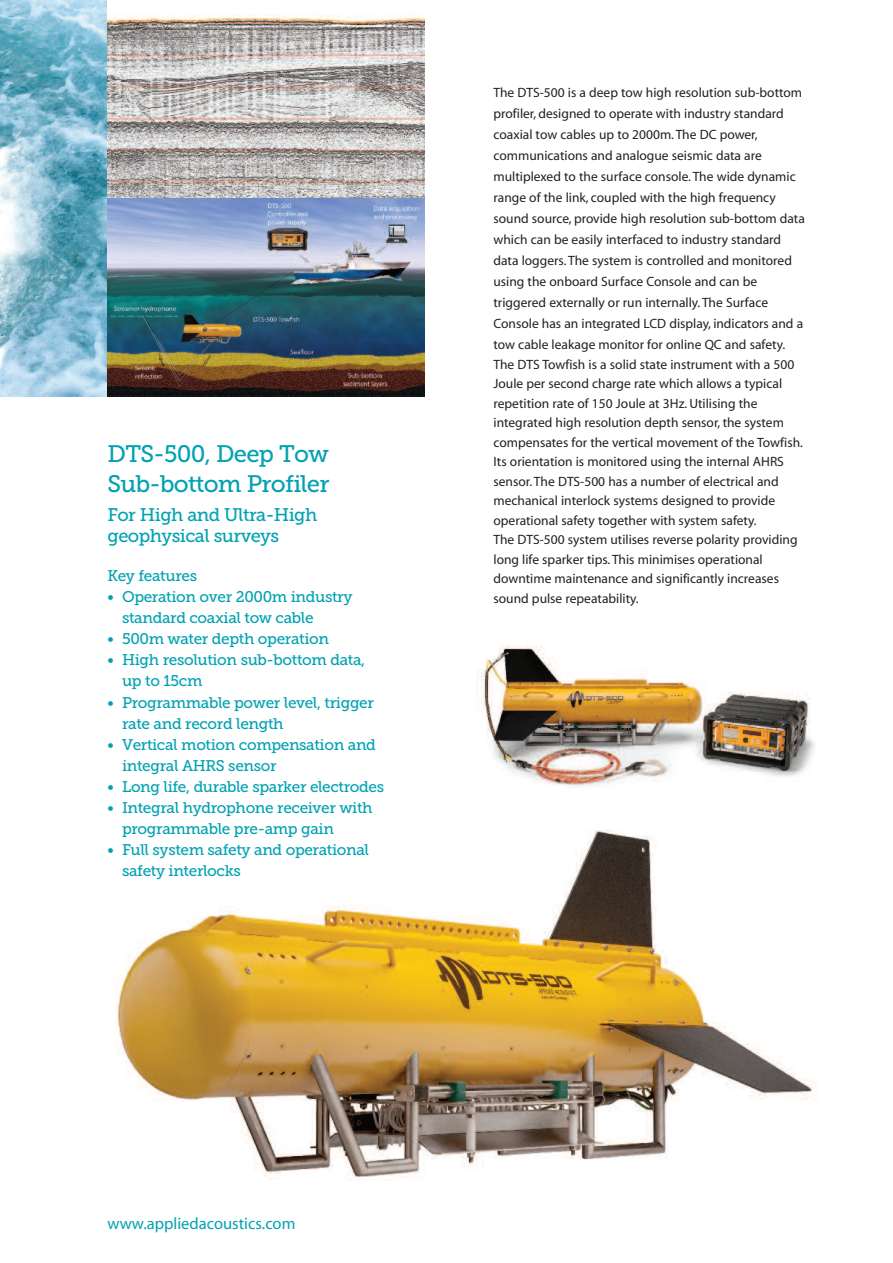
<style>
.page{position:relative;width:893px;height:1263px;background:#fff}
.page>*{position:absolute;margin:0;border:0;box-sizing:border-box;transform-origin:0 0}
.t1{font:23.85px/29.4px "Museo Slab 500";letter-spacing:-.03em;color:#00a2b2}
.t2{font:18.15px/21px "Museo Slab 500";letter-spacing:-.03em;color:#00a2b2}
.t3{font:16.5px "Myriad";color:#00a2b2}
.t4{font:15.45px/21px "Museo Slab 500";letter-spacing:-.025em;color:#00a2b2}
.t5{font:13.5px/21px "Myriad";color:#231f20}
</style>
<div class="page">
<img style="left:106px;top:0;width:319px;height:198px">
<img style="left:106px;top:198px;width:319px;height:198px">
<img style="left:115px;top:830px;width:703px;height:351px">
<img style="left:481px;top:645px;width:334px;height:141px">
<img style="left:0;top:0;width:106px;height:396px">
<h1 class="t1" style="left:108px;top:441px;width:223px">DTS-500, Deep Tow<br>Sub-bottom Profiler</h1>
<h2 class="t2" style="left:108px;top:506px;width:211px">For High and Ultra-High geophysical surveys</h2>
<p class="t4" style="left:108px;top:567px;width:91px">Key features</p>
<p class="t4" style="left:122px;top:588px;width:232px;text-indent:-15px">• Operation over 2000m industry standard coaxial tow cable</p>
<p class="t4" style="left:108px;top:630px;width:223px">• 500m water depth operation</p>
<p class="t4" style="left:122px;top:651px;width:245px;text-indent:-15px">• High resolution sub-bottom data, up to 15cm</p>
<p class="t4" style="left:122px;top:693px;width:253px;text-indent:-15px">• Programmable power level, trigger rate and record length</p>
<p class="t4" style="left:122px;top:735px;width:255px;text-indent:-15px">• Vertical motion compensation and integral AHRS sensor</p>
<p class="t4" style="left:108px;top:777px;width:278px">• Long life, durable sparker electrodes</p>
<p class="t4" style="left:122px;top:798px;width:252px;text-indent:-15px">• Integral hydrophone receiver with programmable pre-amp gain</p>
<p class="t4" style="left:122px;top:840px;width:249px;text-indent:-15px">• Full system safety and operational safety interlocks</p>
<p class="t5" style="left:493px;top:83px;width:313px">The DTS-500 is a deep tow high resolution sub-bottom profiler, designed to operate with industry standard coaxial tow cables up to 2000m.The DC power, communications and analogue seismic data are multiplexed to the surface console.The wide dynamic range of the link, coupled with the high frequency sound source, provide high resolution sub-bottom data which can be easily interfaced to industry standard data loggers.The system is controlled and monitored using the onboard Surface Console and can be triggered externally or run internally.The Surface Console has an integrated LCD display, indicators and a tow cable leakage monitor for online QC and safety.</p>
<p class="t5" style="left:493px;top:356px;width:311px;line-height:19.5px">The DTS Towfish is a solid state instrument with a 500<br>Joule per second charge rate which allows a typical repetition rate of 150 Joule at 3Hz. Utilising the integrated high resolution depth sensor, the system compensates for the vertical movement of the Towfish.<br>Its orientation is monitored using the internal AHRS sensor.The DTS-500 has a number of electrical and mechanical interlock systems designed to provide operational safety together with system safety.<br>The DTS-500 system utilises reverse polarity providing long life sparker tips.This minimises operational downtime maintenance and significantly increases sound pulse repeatability.</p>
<p class="t3" style="left:108px;top:1217px;width:189px">www.appliedacoustics.com</p>
</div>
